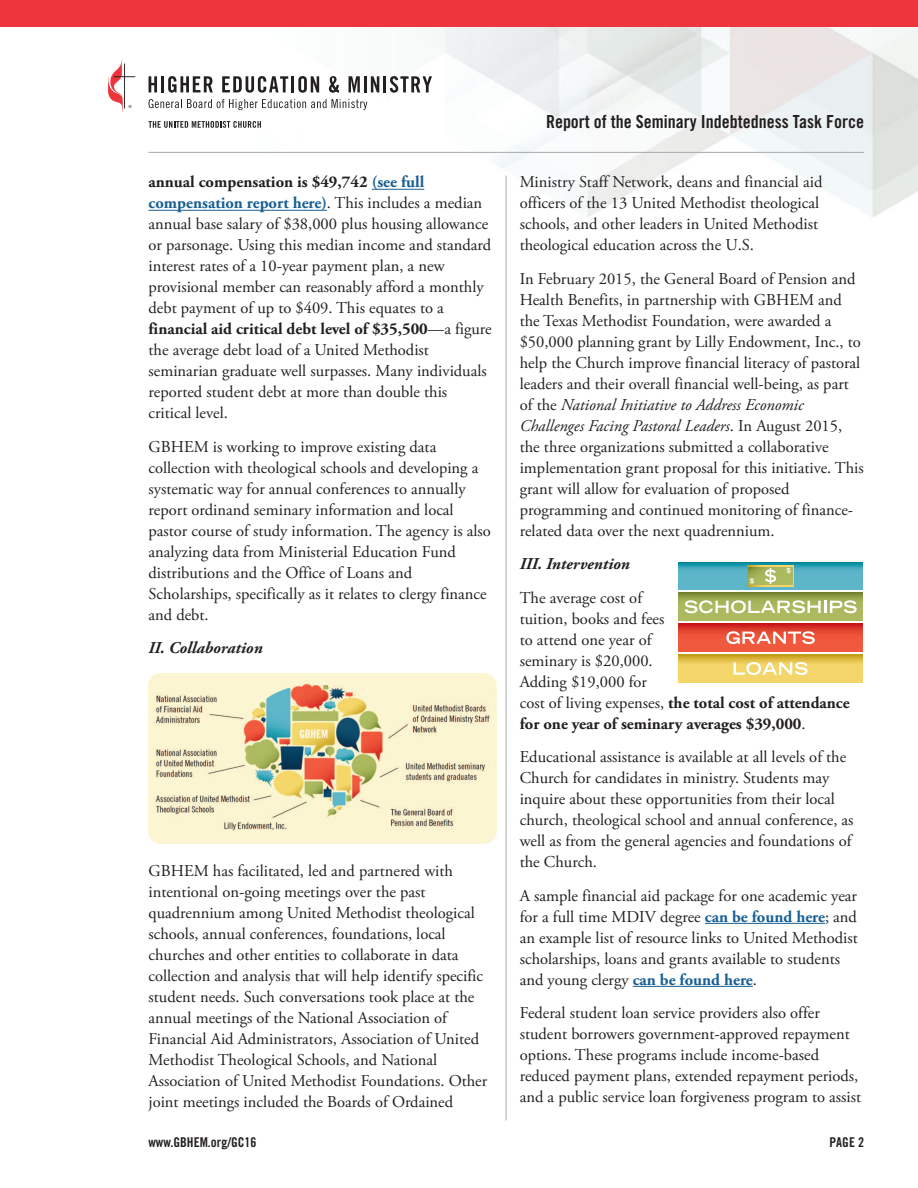
<style>
.page{position:relative;width:918px;height:1188px;background:#fff}
.page>*{position:absolute;margin:0;border:0;box-sizing:border-box;transform-origin:0 0}
.t1{font:18px "Trade Gothic Bold Cond Twenty";color:#231f20}
.t2{font:16.5px/21px "Adobe Garamond Pro";color:#231f20}
.t3{font:italic 700 16.5px "Adobe Garamond Pro";color:#231f20}
.t4{font:13.5px "Trade Gothic Bold Cond Twenty";color:#231f20}
.s1{font-weight:700}
.s2{font-weight:700;color:#175f93}
.s3{font-style:italic}
</style>
<div class="page">
<img style="left:184px;top:27px;width:734px;height:233px">
<div style="left:0;top:0;width:918px;height:27px;background:#ee343d"></div>
<svg style="left:149px;top:76px;width:8px;height:16px"></svg>
<hr style="left:161px;top:76px;width:3px;height:16px;background:#231f20">
<svg style="left:168px;top:76px;width:45px;height:17px"></svg>
<svg style="left:222px;top:76px;width:66px;height:17px"></svg>
<hr style="left:291px;top:76px;width:3px;height:16px;background:#231f20">
<svg style="left:298px;top:76px;width:21px;height:17px"></svg>
<svg style="left:329px;top:76px;width:10px;height:17px"></svg>
<svg style="left:349px;top:76px;width:11px;height:16px"></svg>
<hr style="left:364px;top:76px;width:3px;height:16px;background:#231f20">
<svg style="left:371px;top:76px;width:61px;height:17px"></svg>
<svg style="left:149px;top:99px;width:218px;height:11px"></svg>
<svg style="left:149px;top:121px;width:112px;height:7px"></svg>
<svg style="left:108px;top:60px;width:28px;height:52px"></svg>
<hr style="left:372px;top:189px;width:52px;height:1px;background:#175f93">
<hr style="left:148px;top:210px;width:179px;height:1px;background:#175f93">
<hr style="left:705px;top:923px;width:120px;height:1px;background:#175f93">
<hr style="left:633px;top:986px;width:120px;height:1px;background:#175f93">
<hr style="left:148px;top:152px;width:716px;height:1px;background:#a8a9ad">
<hr style="left:506px;top:175px;width:1px;height:945px;background:#a8a9ad">
<img style="left:148px;top:674px;width:349px;height:169px">
<svg style="left:679px;top:593px;width:184px;height:28px;background:#9dab53"></svg>
<svg style="left:685px;top:600px;width:172px;height:13px"></svg>
<svg style="left:679px;top:655px;width:184px;height:27px;background:#e9c958"></svg>
<svg style="left:734px;top:662px;width:74px;height:13px"></svg>
<svg style="left:679px;top:562px;width:184px;height:28px;background:#4eadbd"></svg>
<svg style="left:747px;top:566px;width:47px;height:20px"></svg>
<svg style="left:749px;top:567px;width:43px;height:18px"></svg>
<svg style="left:765px;top:568px;width:11px;height:16px"></svg>
<svg style="left:786px;top:568px;width:5px;height:6px"></svg>
<svg style="left:750px;top:578px;width:4px;height:6px"></svg>
<svg style="left:679px;top:624px;width:184px;height:28px;background:#e64935"></svg>
<svg style="left:726px;top:631px;width:89px;height:13px"></svg>
<p class="t2" style="left:148px;top:173px;width:345px"><span class="s1">annual compensation is $49,742</span> <span class="s2">(see full compensation report here)</span>. This includes a median annual base salary of $38,000 plus housing allowance or parsonage. Using this median income and standard interest rates of a 10-year payment plan, a new provisional member can reasonably afford a monthly debt payment of up to $409. This equates to a <span class="s1">financial aid critical debt level of $35,500</span>—a figure the average debt load of a United Methodist seminarian graduate well surpasses. Many individuals reported student debt at more than double this critical level.</p>
<p class="t2" style="left:148px;top:438px;width:344px">GBHEM is working to improve existing data collection with theological schools and developing a systematic way for annual conferences to annually report ordinand seminary information and local pastor course of study information. The agency is also analyzing data from Ministerial Education Fund distributions and the Office of Loans and Scholarships, specifically as it relates to clergy finance and debt.</p>
<p class="t3" style="left:148px;top:642px;width:116px">II. Collaboration</p>
<p class="t2" style="left:148px;top:861px;width:340px">GBHEM has facilitated, led and partnered with intentional on-going meetings over the past quadrennium among United Methodist theological schools, annual conferences, foundations, local churches and other entities to collaborate in data collection and analysis that will help identify specific student needs. Such conversations took place at the annual meetings of the National Association of Financial Aid Administrators, Association of United Methodist Theological Schools, and National Association of United Methodist Foundations. Other joint meetings included the Boards of Ordained</p>
<p class="t4" style="left:148px;top:1138px;width:110px">www.GBHEM.org/GC16</p>
<p class="t1" style="left:546px;top:115px;width:319px">Report of the Seminary Indebtedness Task Force</p>
<p class="t2" style="left:520px;top:173px;width:304px">Ministry Staff Network, deans and financial aid officers of the 13 United Methodist theological schools, and other leaders in United Methodist theological education across the U.S.</p>
<p class="t2" style="left:520px;top:270px;width:346px">In February 2015, the General Board of Pension and Health Benefits, in partnership with GBHEM and the Texas Methodist Foundation, were awarded a $50,000 planning grant by Lilly Endowment, Inc., to help the Church improve financial literacy of pastoral leaders and their overall financial well-being, as part of the <span class="s3">National Initiative to Address Economic Challenges Facing Pastoral Leaders</span>. In August 2015, the three organizations submitted a collaborative implementation grant proposal for this initiative. This grant will allow for evaluation of proposed programming and continued monitoring of finance&shy;related data over the next quadrennium.</p>
<p class="t3" style="left:520px;top:558px;width:112px">III. Intervention</p>
<p class="t2" style="left:520px;top:588px;width:332px">The average cost of<br>tuition, books and fees<br>to attend one year of<br>seminary is $20,000.<br>Adding $19,000 for<br>cost of living expenses, <span class="s1">the total cost of attendance for one year of seminary averages $39,000</span>.</p>
<p class="t2" style="left:520px;top:748px;width:335px">Educational assistance is available at all levels of the Church for candidates in ministry. Students may inquire about these opportunities from their local church, theological school and annual conference, as well as from the general agencies and foundations of the Church.</p>
<p class="t2" style="left:520px;top:886px;width:340px">A sample financial aid package for one academic year for a full time MDIV degree <span class="s2">can be found here</span>; and an example list of resource links to United Methodist scholarships, loans and grants available to students and young clergy <span class="s2">can be found here</span>.</p>
<p class="t2" style="left:520px;top:1004px;width:343px">Federal student loan service providers also offer student borrowers government-approved repayment options. These programs include income-based reduced payment plans, extended repayment periods, and a public service loan forgiveness program to assist</p>
<p class="t4" style="left:830px;top:1138px;width:36px">PAGE 2</p>
</div>
